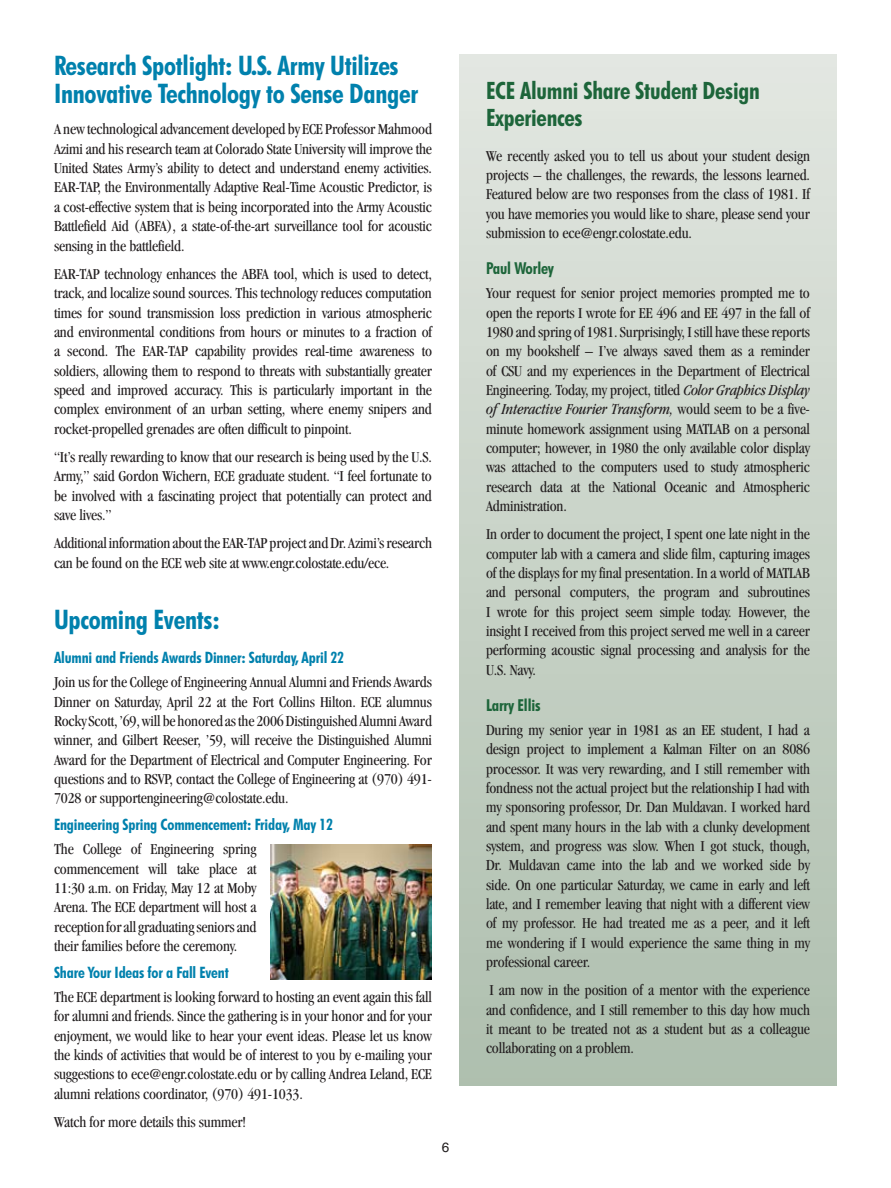
<style>
.page{position:relative;width:891px;height:1188px;background:#fff}
.page>*{position:absolute;margin:0;border:0;box-sizing:border-box;transform-origin:0 0}
.t1{font:700 condensed 27px/28.5px "Futura BT";letter-spacing:-.01em;color:#0081ad}
.t2{font:700 condensed 24px/27px "Futura BT";letter-spacing:-.01em;color:#1d653a}
.t3{font:700 condensed 16.5px "Futura BT";letter-spacing:-.01em;color:#1d653a}
.t4{font:condensed 15.75px/19.4px "Garamond";letter-spacing:-.01em;color:#231f20;text-align:justify}
.t5{font:700 condensed 15.75px "Futura BT";letter-spacing:-.01em;color:#0081ad}
.t6{font:13.5px "Helvetica";color:#231f20}
.s1{font-style:italic}
</style>
<div class="page">
<img style="left:270px;top:845px;width:162px;height:135px">
<div style="left:459px;top:54px;width:378px;height:1032px;background:linear-gradient(to bottom,#e2e7e1,#aebfae)"></div>
<h1 class="t1" style="left:54px;top:51px;width:366px">Research Spotlight: U.S. Army Utilizes<br>Innovative Technology to Sense Danger</h1>
<p class="t4" style="left:54px;top:120px;width:380px">A new technological advancement developed by ECE Professor Mahmood Azimi and his research team at Colorado State University will improve the United States Army’s ability to detect and understand enemy activities.<br>EAR-TAP, the Environmentally Adaptive Real-Time Acoustic Predictor, is a cost-effective system that is being incorporated into the Army Acoustic Battlefield Aid (ABFA), a state-of-the-art surveillance tool for acoustic sensing in the battlefield.</p>
<p class="t4" style="left:54px;top:264px;width:380px">EAR-TAP technology enhances the ABFA tool, which is used to detect, track, and localize sound sources. This technology reduces computation times for sound transmission loss prediction in various atmospheric and environmental conditions from hours or minutes to a fraction of a second. The EAR-TAP capability provides real-time awareness to soldiers, allowing them to respond to threats with substantially greater speed and improved accuracy. This is particularly important in the complex environment of an urban setting, where enemy snipers and rocket-propelled grenades are often difficult to pinpoint.</p>
<p class="t4" style="left:54px;top:447px;width:380px">“It’s really rewarding to know that our research is being used by the U.S.<br>Army,” said Gordon Wichern, ECE graduate student. “I feel fortunate to be involved with a fascinating project that potentially can protect and save lives.”</p>
<p class="t4" style="left:54px;top:534px;width:380px">Additional information about the EAR-TAP project and Dr. Azimi’s research can be found on the ECE web site at www.engr.colostate.edu/ece.</p>
<h1 class="t1" style="left:54px;top:605px;width:167px">Upcoming Events:</h1>
<p class="t5" style="left:54px;top:648px;width:292px">Alumni and Friends Awards Dinner: Saturday, April 22</p>
<p class="t4" style="left:54px;top:673px;width:380px">Join us for the College of Engineering Annual Alumni and Friends Awards Dinner on Saturday, April 22 at the Fort Collins Hilton. ECE alumnus Rocky Scott, ’69, will be honored as the 2006 Distinguished Alumni Award winner, and Gilbert Reeser, ’59, will receive the Distinguished Alumni Award for the Department of Electrical and Computer Engineering. For questions and to RSVP, contact the College of Engineering at (970) 491- 7028 or supportengineering@colostate.edu.</p>
<p class="t5" style="left:54px;top:815px;width:281px">Engineering Spring Commencement: Friday, May 12</p>
<p class="t4" style="left:54px;top:840px;width:204px">The College of Engineering spring commencement will take place at 11:30 a.m. on Friday, May 12 at Moby Arena. The ECE department will host a reception for all graduating seniors and their families before the ceremony.</p>
<p class="t5" style="left:54px;top:963px;width:176px">Share Your Ideas for a Fall Event</p>
<p class="t4" style="left:54px;top:987px;width:380px">The ECE department is looking forward to hosting an event again this fall for alumni and friends. Since the gathering is in your honor and for your enjoyment, we would like to hear your event ideas. Please let us know the kinds of activities that would be of interest to you by e-mailing your suggestions to ece@engr.colostate.edu or by calling Andrea Leland, ECE alumni relations coordinator, (970) 491-1033.</p>
<p class="t4" style="left:54px;top:1112px;width:194px">Watch for more details this summer!</p>
<p class="t6" style="left:442px;top:1139px;width:9px">6</p>
<h2 class="t2" style="left:486px;top:77px;width:275px">ECE Alumni Share Student Design<br>Experiences</h2>
<p class="t4" style="left:486px;top:146px;width:326px">We recently asked you to tell us about your student design projects – the challenges, the rewards, the lessons learned.<br>Featured below are two responses from the class of 1981. If you have memories you would like to share, please send your submission to ece@engr.colostate.edu.</p>
<p class="t3" style="left:486px;top:258px;width:70px">Paul Worley</p>
<p class="t4" style="left:486px;top:283px;width:326px">Your request for senior project memories prompted me to open the reports I wrote for EE 496 and EE 497 in the fall of 1980 and spring of 1981. Surprisingly, I still have these reports on my bookshelf – I’ve always saved them as a reminder of CSU and my experiences in the Department of Electrical Engineering. Today, my project, titled <span class="s1">Color Graphics Display of Interactive Fourier Transform,</span> would seem to be a five&shy;minute homework assignment using MATLAB on a personal computer; however, in 1980 the only available color display was attached to the computers used to study atmospheric research data at the National Oceanic and Atmospheric Administration.</p>
<p class="t4" style="left:486px;top:524px;width:326px">In order to document the project, I spent one late night in the computer lab with a camera and slide film, capturing images of the displays for my final presentation. In a world of MATLAB and personal computers, the program and subroutines I wrote for this project seem simple today. However, the insight I received from this project served me well in a career performing acoustic signal processing and analysis for the U.S. Navy.</p>
<p class="t3" style="left:486px;top:695px;width:56px">Larry Ellis</p>
<p class="t4" style="left:486px;top:720px;width:326px">During my senior year in 1981 as an EE student, I had a design project to implement a Kalman Filter on an 8086 processor. It was very rewarding, and I still remember with fondness not the actual project but the relationship I had with my sponsoring professor, Dr. Dan Muldavan. I worked hard and spent many hours in the lab with a clunky development system, and progress was slow. When I got stuck, though, Dr. Muldavan came into the lab and we worked side by side. On one particular Saturday, we came in early and left late, and I remember leaving that night with a different view of my professor. He had treated me as a peer, and it left me wondering if I would experience the same thing in my professional career.</p>
<p class="t4" style="left:486px;top:981px;width:326px">I am now in the position of a mentor with the experience and confidence, and I still remember to this day how much it meant to be treated not as a student but as a colleague collaborating on a problem.</p>
</div>
